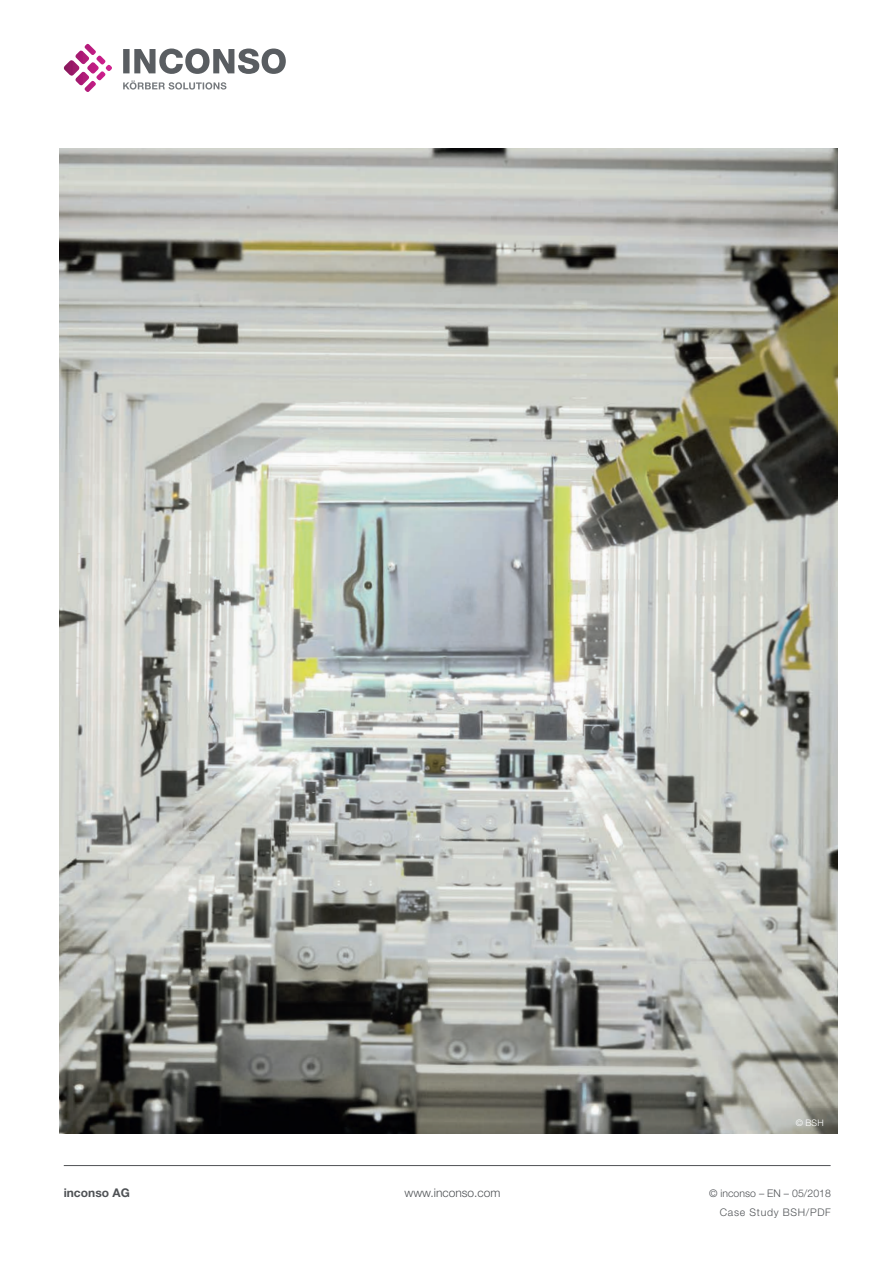
<style>
.page{position:relative;width:893px;height:1263px;background:#fff}
.page>*{position:absolute;margin:0;border:0;box-sizing:border-box;transform-origin:0 0}
.t1{font:300 12px "Helvetica Neue LT Std";color:#4f5255}
.t2{font:700 12px "Helvetica Neue LT Std";color:#4f5255}
.text__p{font:300 10.5px "Helvetica Neue LT Std";letter-spacing:.005em;color:#4f5255}
.Thementitel__rechts{font:300 10.5px "Helvetica Neue LT Std";letter-spacing:.065em;color:#4f5255}
.Fließtext_Case_Sudy{font:300 9px "Helvetica Neue LT Std";color:#fff}
</style>
<div class="page">
<hr style="left:64px;top:1165px;width:767px;height:1px;background:#4f5255">
<img style="left:60px;top:149px;width:778px;height:984px">
<svg style="left:63px;top:44px;width:49px;height:48px"></svg>
<svg style="left:123px;top:49px;width:163px;height:25px"></svg>
<svg style="left:123px;top:81px;width:103px;height:9px"></svg>
<p class="Fließtext_Case_Sudy" style="left:796px;top:1117px;width:30px">© BSH</p>
<p class="t2" style="left:64px;top:1185px;width:67px">inconso AG</p>
<p class="t1" style="left:404px;top:1185px;width:98px">www.inconso.com</p>
<p class="text__p" style="left:709px;top:1186px;width:123px">© inconso – EN – 05/2018</p>
<p class="Thementitel__rechts" style="left:720px;top:1206px;width:112px">Case Study BSH/PDF</p>
</div>
